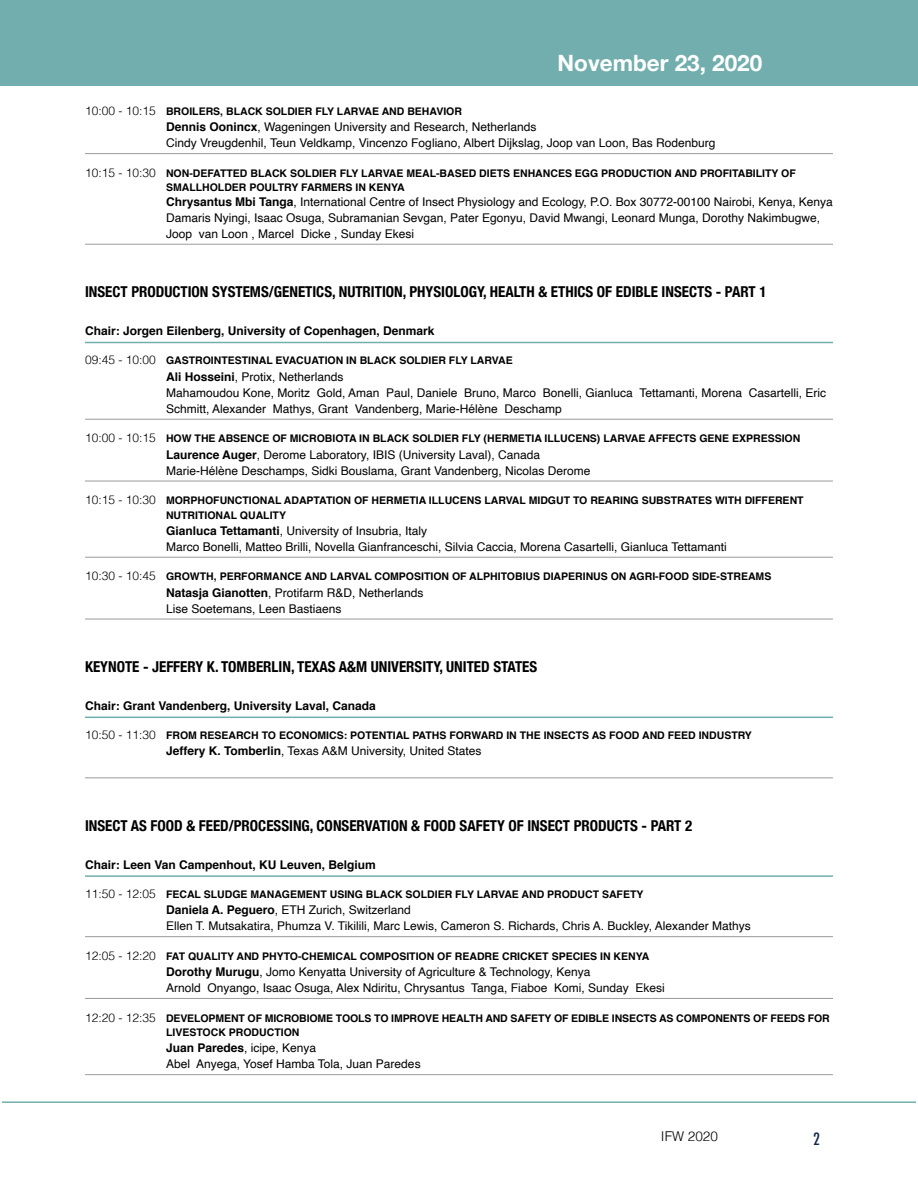
<style>
.page{position:relative;width:918px;height:1188px;background:#fff}
.page>*{position:absolute;margin:0;border:0;box-sizing:border-box;transform-origin:0 0}
.t1{font:700 22.5px "Helvetica Neue";color:#fff}
.t2{font:500 condensed 16.5px "Futura";color:#162b4c}
.t3{font:700 condensed 15px "Helvetica Neue";color:#000}
.t4{font:300 13.5px "Helvetica";color:#000}
.t5{font:12px/16.2px "Helvetica";color:#000}
.t6{font:700 12px "Helvetica";color:#000}
.t7{font:700 10.5px/14.4px "Helvetica";color:#000}
.s1{font-weight:300;font-size:12px}
.s2{font-weight:700}
</style>
<div class="page">
<hr style="left:2px;top:1101px;width:914px;height:2px;background:#72aead">
<div style="left:0;top:0;width:918px;height:85px;background:#72aead"></div>
<hr style="left:85px;top:153px;width:748px;height:1px;background:#9b9b9b">
<hr style="left:85px;top:244px;width:748px;height:1px;background:#9b9b9b">
<hr style="left:85px;top:342px;width:748px;height:1px;background:#72aead">
<hr style="left:85px;top:419px;width:748px;height:1px;background:#9b9b9b">
<hr style="left:85px;top:481px;width:748px;height:1px;background:#9b9b9b">
<hr style="left:85px;top:557px;width:748px;height:1px;background:#9b9b9b">
<hr style="left:85px;top:619px;width:748px;height:1px;background:#9b9b9b">
<hr style="left:85px;top:717px;width:748px;height:1px;background:#72aead">
<hr style="left:85px;top:777px;width:748px;height:1px;background:#9b9b9b">
<hr style="left:85px;top:875px;width:748px;height:2px;background:#72aead">
<hr style="left:85px;top:936px;width:748px;height:1px;background:#9b9b9b">
<hr style="left:85px;top:998px;width:748px;height:1px;background:#9b9b9b">
<hr style="left:85px;top:1074px;width:748px;height:1px;background:#9b9b9b">
<h1 class="t1" style="left:558px;top:45px;width:206px">November 23, 2020</h1>
<p class="t7" style="left:85px;top:104px;width:378px"><span class="s1">10:00 - 10:15</span> BROILERS, BLACK SOLDIER FLY LARVAE AND BEHAVIOR</p>
<p class="t5" style="left:166px;top:119px;width:551px"><span class="s2">Dennis Oonincx</span>, Wageningen University and Research, Netherlands<br>Cindy Vreugdenhil, Teun Veldkamp, Vincenzo Fogliano, Albert Dijkslag, Joop van Loon, Bas Rodenburg</p>
<p class="t7" style="left:166px;top:166px;width:631px;text-indent:-81px"><span class="s1">10:15 - 10:30</span> NON-DEFATTED BLACK SOLDIER FLY LARVAE MEAL-BASED DIETS ENHANCES EGG PRODUCTION AND PROFITABILITY OF<br>SMALLHOLDER POULTRY FARMERS IN KENYA</p>
<p class="t5" style="left:166px;top:194px;width:668px"><span class="s2">Chrysantus Mbi Tanga</span>, International Centre of Insect Physiology and Ecology, P.O. Box 30772-00100 Nairobi, Kenya, Kenya<br>Damaris Nyingi, Isaac Osuga, Subramanian Sevgan, Pater Egonyu, David Mwangi, Leonard Munga, Dorothy Nakimbugwe,<br>Joop van Loon , Marcel Dicke , Sunday Ekesi</p>
<p class="t3" style="left:85px;top:279px;width:683px">INSECT PRODUCTION SYSTEMS/GENETICS, NUTRITION, PHYSIOLOGY, HEALTH &amp; ETHICS OF EDIBLE INSECTS - PART 1</p>
<p class="t6" style="left:85px;top:321px;width:351px">Chair: Jorgen Eilenberg, University of Copenhagen, Denmark</p>
<p class="t7" style="left:85px;top:354px;width:429px"><span class="s1">09:45 - 10:00</span> GASTROINTESTINAL EVACUATION IN BLACK SOLDIER FLY LARVAE</p>
<p class="t5" style="left:166px;top:369px;width:662px"><span class="s2">Ali Hosseini</span>, Protix, Netherlands<br>Mahamoudou Kone, Moritz Gold, Aman Paul, Daniele Bruno, Marco Bonelli, Gianluca Tettamanti, Morena Casartelli, Eric<br>Schmitt, Alexander Mathys, Grant Vandenberg, Marie-Hélène Deschamp</p>
<p class="t7" style="left:85px;top:432px;width:717px"><span class="s1">10:00 - 10:15</span> HOW THE ABSENCE OF MICROBIOTA IN BLACK SOLDIER FLY (HERMETIA ILLUCENS) LARVAE AFFECTS GENE EXPRESSION</p>
<p class="t5" style="left:166px;top:447px;width:426px"><span class="s2">Laurence Auger</span>, Derome Laboratory, IBIS (University Laval), Canada<br>Marie-Hélène Deschamps, Sidki Bouslama, Grant Vandenberg, Nicolas Derome</p>
<p class="t7" style="left:166px;top:493px;width:639px;text-indent:-81px"><span class="s1">10:15 - 10:30</span> MORPHOFUNCTIONAL ADAPTATION OF HERMETIA ILLUCENS LARVAL MIDGUT TO REARING SUBSTRATES WITH DIFFERENT<br>NUTRITIONAL QUALITY</p>
<p class="t5" style="left:166px;top:523px;width:562px"><span class="s2">Gianluca Tettamanti</span>, University of Insubria, Italy<br>Marco Bonelli, Matteo Brilli, Novella Gianfranceschi, Silvia Caccia, Morena Casartelli, Gianluca Tettamanti</p>
<p class="t7" style="left:85px;top:570px;width:688px"><span class="s1">10:30 - 10:45</span> GROWTH, PERFORMANCE AND LARVAL COMPOSITION OF ALPHITOBIUS DIAPERINUS ON AGRI-FOOD SIDE-STREAMS</p>
<p class="t5" style="left:166px;top:585px;width:259px"><span class="s2">Natasja Gianotten</span>, Protifarm R&amp;D, Netherlands<br>Lise Soetemans, Leen Bastiaens</p>
<p class="t3" style="left:85px;top:654px;width:454px">KEYNOTE - JEFFERY K. TOMBERLIN, TEXAS A&amp;M UNIVERSITY, UNITED STATES</p>
<p class="t6" style="left:85px;top:696px;width:292px">Chair: Grant Vandenberg, University Laval, Canada</p>
<p class="t7" style="left:85px;top:728px;width:668px"><span class="s1">10:50 - 11:30</span> FROM RESEARCH TO ECONOMICS: POTENTIAL PATHS FORWARD IN THE INSECTS AS FOOD AND FEED INDUSTRY</p>
<p class="t5" style="left:166px;top:743px;width:317px"><span class="s2">Jeffery K. Tomberlin</span>, Texas A&amp;M University, United States</p>
<p class="t3" style="left:85px;top:813px;width:609px">INSECT AS FOOD &amp; FEED/PROCESSING, CONSERVATION &amp; FOOD SAFETY OF INSECT PRODUCTS - PART 2</p>
<p class="t6" style="left:85px;top:855px;width:292px">Chair: Leen Van Campenhout, KU Leuven, Belgium</p>
<p class="t7" style="left:85px;top:887px;width:560px"><span class="s1">11:50 - 12:05</span> FECAL SLUDGE MANAGEMENT USING BLACK SOLDIER FLY LARVAE AND PRODUCT SAFETY</p>
<p class="t5" style="left:166px;top:902px;width:586px"><span class="s2">Daniela A. Peguero</span>, ETH Zurich, Switzerland<br>Ellen T. Mutsakatira, Phumza V. Tikilili, Marc Lewis, Cameron S. Richards, Chris A. Buckley, Alexander Mathys</p>
<p class="t7" style="left:85px;top:949px;width:566px"><span class="s1">12:05 - 12:20</span> FAT QUALITY AND PHYTO-CHEMICAL COMPOSITION OF READRE CRICKET SPECIES IN KENYA</p>
<p class="t5" style="left:166px;top:964px;width:500px"><span class="s2">Dorothy Murugu</span>, Jomo Kenyatta University of Agriculture &amp; Technology, Kenya<br>Arnold Onyango, Isaac Osuga, Alex Ndiritu, Chrysantus Tanga, Fiaboe Komi, Sunday Ekesi</p>
<p class="t7" style="left:166px;top:1011px;width:665px;text-indent:-81px"><span class="s1">12:20 - 12:35</span> DEVELOPMENT OF MICROBIOME TOOLS TO IMPROVE HEALTH AND SAFETY OF EDIBLE INSECTS AS COMPONENTS OF FEEDS FOR<br>LIVESTOCK PRODUCTION</p>
<p class="t5" style="left:166px;top:1040px;width:256px"><span class="s2">Juan Paredes</span>, icipe, Kenya<br>Abel Anyega, Yosef Hamba Tola, Juan Paredes</p>
<p class="t4" style="left:661px;top:1124px;width:59px">IFW 2020</p>
<h2 class="t2" style="left:813px;top:1129px;width:8px">2</h2>
</div>
